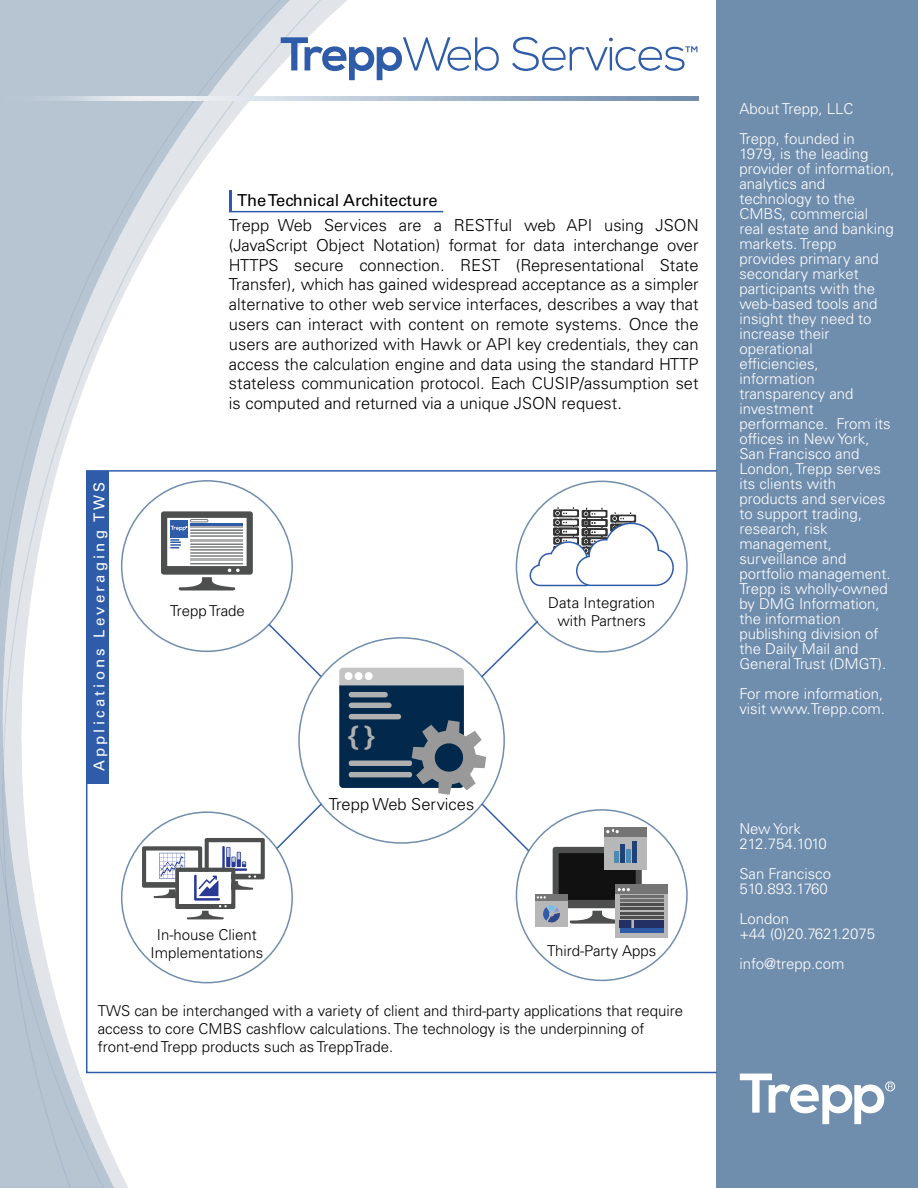
<style>
.page{position:relative;width:918px;height:1188px;background:#fff}
.page>*{position:absolute;margin:0;border:0;box-sizing:border-box;transform-origin:0 0}
.t1{font:700 27px "Univers LT Std";color:#afafaf}
.t2{font:300 16.5px/19.8px "Univers LT Std";color:#000;text-align:justify}
.t3{font:16.5px "Univers LT Std";color:#000}
.t4{font:300 15px/15px "Univers LT Std";color:#fff}
.t5{font:300 15px/18px "Univers LT Std";color:#000;text-align:center}
.t6{font:15px "Univers LT Std";letter-spacing:.21em;color:#fff}
</style>
<div class="page">
<div style="left:535px;top:894px;width:33px;height:32px;background:#b7b7b7"></div>
<svg style="left:535px;top:894px;width:2px;height:7px"></svg>
<div style="left:615px;top:885px;width:53px;height:52px;background:#b7b7b7"></div>
<div style="left:615px;top:885px;width:53px;height:9px;background:#757575"></div>
<hr style="left:620px;top:929px;width:44px;height:4px;background:#2e5ca9">
<div style="left:620px;top:920px;width:11px;height:8px;background:#223063"></div>
<div style="left:634px;top:920px;width:30px;height:8px;background:#223063"></div>
<hr style="left:620px;top:903px;width:44px;height:3px;background:#6e6e6e">
<hr style="left:620px;top:908px;width:44px;height:2px;background:#6e6e6e">
<hr style="left:620px;top:912px;width:44px;height:3px;background:#6e6e6e">
<hr style="left:620px;top:916px;width:44px;height:3px;background:#6e6e6e">
<svg style="left:537px;top:847px;width:105px;height:77px"></svg>
<hr style="left:620px;top:899px;width:44px;height:3px;background:#6e6e6e">
<hr style="left:620px;top:895px;width:44px;height:3px;background:#6e6e6e">
<div style="left:604px;top:827px;width:43px;height:43px;background:#b7b7b7"></div>
<div style="left:604px;top:827px;width:43px;height:9px;background:#757575"></div>
<div style="left:614px;top:851px;width:5px;height:12px;background:#4e8aaf"></div>
<hr style="left:626px;top:850px;width:4px;height:13px;background:#4e8aaf">
<hr style="left:632px;top:841px;width:4px;height:22px;background:#214279">
<div style="left:620px;top:845px;width:5px;height:18px;background:#214279"></div>
<svg style="left:606px;top:829px;width:13px;height:4px"></svg>
<svg style="left:529px;top:507px;width:146px;height:80px"></svg>
<svg style="left:480px;top:802px;width:51px;height:51px"></svg>
<svg style="left:339px;top:619px;width:201px;height:176px"></svg>
<img style="left:0;top:0;width:324px;height:1188px">
<div style="left:716px;top:0;width:202px;height:1188px;background:#6f8dad"></div>
<img style="left:0;top:97px;width:699px;height:4px">
<div style="left:885px;top:1081px;width:10px;height:10px;border:1px solid #fff;border-radius:50%"></div>
<svg style="left:740px;top:1074px;width:153px;height:50px"></svg>
<svg style="left:281px;top:37px;width:218px;height:43px"></svg>
<svg style="left:512px;top:37px;width:185px;height:34px"></svg>
<svg style="left:142px;top:838px;width:123px;height:81px"></svg>
<hr style="left:229px;top:211px;width:214px;height:1px;background:#2e5ca9">
<hr style="left:229px;top:191px;width:2px;height:21px;background:#2e5ca9">
<div style="left:86px;top:471px;width:23px;height:312px;background:#2e5ca9"></div>
<p class="t3" style="left:237px;top:190px;width:202px">The Technical Architecture</p>
<p class="t6" style="left:90px;top:771px;width:291px;rotate:-90deg">Applications Leveraging TWS</p>
<p class="t2" style="left:229px;top:215px;width:471px">Trepp Web Services are a RESTful web API using JSON (JavaScript Object Notation) format for data interchange over HTTPS secure connection. REST (Representational State Transfer), which has gained widespread acceptance as a simpler alternative to other web service interfaces, describes a way that users can interact with content on remote systems. Once the users are authorized with Hawk or API key credentials, they can access the calculation engine and data using the standard HTTP stateless communication protocol. Each CUSIP/assumption set is computed and returned via a unique JSON request.</p>
<p class="t5" style="left:170px;top:602px;width:76px">Trepp Trade</p>
<p class="t1" style="left:349px;top:719px;width:27px">{ }</p>
<p class="t2" style="left:329px;top:794px;width:147px">Trepp Web Services</p>
<p class="t5" style="left:548px;top:594px;width:108px">Data Integration with Partners</p>
<p class="t5" style="left:151px;top:925px;width:114px">In-house Client<br>Implementations</p>
<p class="t5" style="left:547px;top:942px;width:111px">Third-Party Apps</p>
<p class="t5" style="left:98px;top:1002px;width:587px;text-align:left">TWS can be interchanged with a variety of client and third-party applications that require access to core CMBS cashflow calculations. The technology is the underpinning of front-end Trepp products such as TreppTrade.</p>
<p class="t4" style="left:739px;top:93px;width:117px;line-height:30px">About Trepp, LLC<br>Trepp, founded in</p>
<p class="t4" style="left:739px;top:146px;width:157px">1979, is the leading provider of information, analytics and technology to the<br>CMBS, commercial real estate and banking markets. Trepp provides primary and secondary market participants with the web-based tools and insight they need to increase their operational efficiencies, information transparency and investment performance. From its offices in New York,<br>San Francisco and<br>London, Trepp serves its clients with products and services to support trading, research, risk management, surveillance and portfolio management.<br>Trepp is wholly-owned by DMG Information, the information publishing division of the Daily Mail and<br>General Trust (DMGT).</p>
<p class="t4" style="left:739px;top:686px;width:147px">For more information, visit www.Trepp.com.</p>
<p class="t4" style="left:739px;top:821px;width:89px">New York<br>212.754.1010</p>
<p class="t4" style="left:739px;top:866px;width:93px">San Francisco<br>510.893.1760</p>
<p class="t4" style="left:739px;top:911px;width:137px">London<br>+44 (0)20.7621.2075</p>
<p class="t4" style="left:739px;top:956px;width:107px">info@trepp.com</p>
</div>
